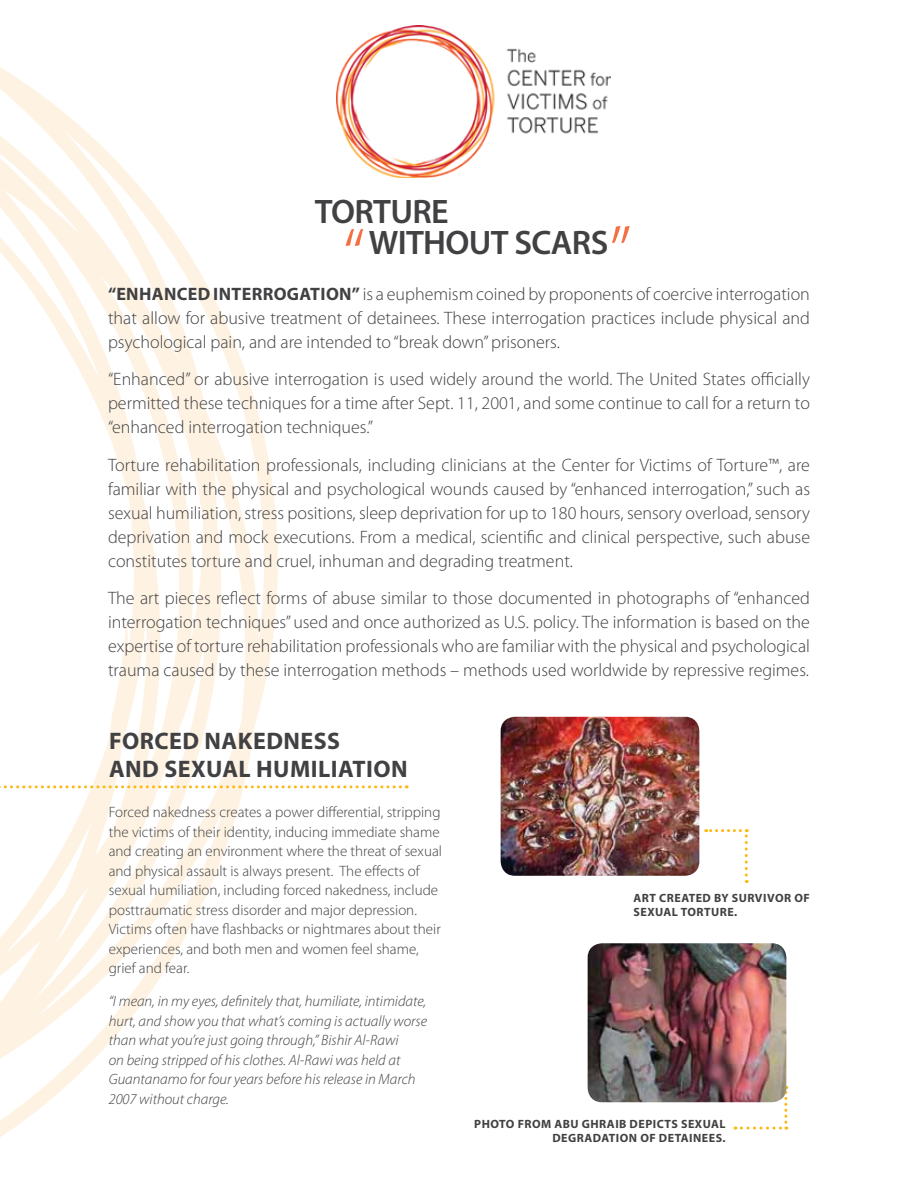
<style>
.page{position:relative;width:918px;height:1188px;background:#fff}
.page>*{position:absolute;margin:0;border:0;box-sizing:border-box;transform-origin:0 0}
.t1{font:300 77.4px "Myriad Pro";color:#f37043}
.t2{font:600 34.05px/30.8px "Myriad Pro";letter-spacing:-.02em;color:#414042}
.t3{font:700 24px/28.8px "Myriad Pro";letter-spacing:.02em;color:#414042}
.t4{font:300 18px/24px "Myriad Pro";color:#414042;text-align:justify}
.t5{font:300 15px/19.5px "Myriad Pro";color:#414042}
.t6{font:italic 300 15px/19.5px "Myriad Pro";color:#414042}
.t7{font:700 12px/14.4px "Myriad Pro";letter-spacing:.04em;color:#414042}
.s1{font-weight:700}
</style>
<div class="page">
<svg style="left:0;top:67px;width:407px;height:1070px"></svg>
<img style="left:336px;top:26px;width:275px;height:152px">
<svg style="left:735px;top:1086px;width:52px;height:44px"></svg>
<img style="left:588px;top:943px;width:198px;height:159px">
<svg style="left:706px;top:829px;width:42px;height:54px"></svg>
<img style="left:501px;top:717px;width:198px;height:159px">
<h2 class="t2" style="left:369px;top:195px;width:241px;text-indent:-54px">TORTURE<br>WITHOUT SCARS</h2>
<h1 class="t1" style="left:342px;top:210px;width:24px">“</h1>
<h1 class="t1" style="left:609px;top:207px;width:24px">”</h1>
<p class="t4" style="left:108px;top:282px;width:703px"><span class="s1">“ENHANCED INTERROGATION”</span> is a euphemism coined by proponents of coercive interrogation that allow for abusive treatment of detainees. These interrogation practices include physical and psychological pain, and are intended to “break down” prisoners.</p>
<p class="t4" style="left:108px;top:367px;width:703px">“Enhanced” or abusive interrogation is used widely around the world. The United States officially permitted these techniques for a time after Sept. 11, 2001, and some continue to call for a return to “enhanced interrogation techniques.”</p>
<p class="t4" style="left:108px;top:453px;width:704px">Torture rehabilitation professionals, including clinicians at the Center for Victims of Torture™, are familiar with the physical and psychological wounds caused by “enhanced interrogation,” such as sexual humiliation, stress positions, sleep deprivation for up to 180 hours, sensory overload, sensory deprivation and mock executions. From a medical, scientific and clinical perspective, such abuse constitutes torture and cruel, inhuman and degrading treatment.</p>
<p class="t4" style="left:108px;top:586px;width:703px">The art pieces reflect forms of abuse similar to those documented in photographs of “enhanced interrogation techniques” used and once authorized as U.S. policy. The information is based on the expertise of torture rehabilitation professionals who are familiar with the physical and psychological trauma caused by these interrogation methods – methods used worldwide by repressive regimes.</p>
<h3 class="t3" style="left:109px;top:725px;width:300px">FORCED NAKEDNESS<br>AND SEXUAL HUMILIATION</h3>
<p class="t5" style="left:109px;top:802px;width:335px">Forced nakedness creates a power differential, stripping the victims of their identity, inducing immediate shame and creating an environment where the threat of sexual and physical assault is always present. The effects of sexual humiliation, including forced nakedness, include posttraumatic stress disorder and major depression.<br>Victims often have flashbacks or nightmares about their experiences, and both men and women feel shame, grief and fear.</p>
<p class="t6" style="left:109px;top:991px;width:320px">“I mean, in my eyes, definitely that, humiliate, intimidate, hurt, and show you that what’s coming is actually worse than what you’re just going through,” Bishir Al-Rawi<br>on being stripped of his clothes. Al-Rawi was held at Guantanamo for four years before his release in March 2007 without charge.</p>
<p class="t7" style="left:634px;top:890px;width:176px">ART CREATED BY SURVIVOR OF<br>SEXUAL TORTURE.</p>
<p class="t7" style="left:474px;top:1116px;width:253px;text-align:right">PHOTO FROM ABU GHRAIB DEPICTS SEXUAL<br>DEGRADATION OF DETAINEES.</p>
</div>
